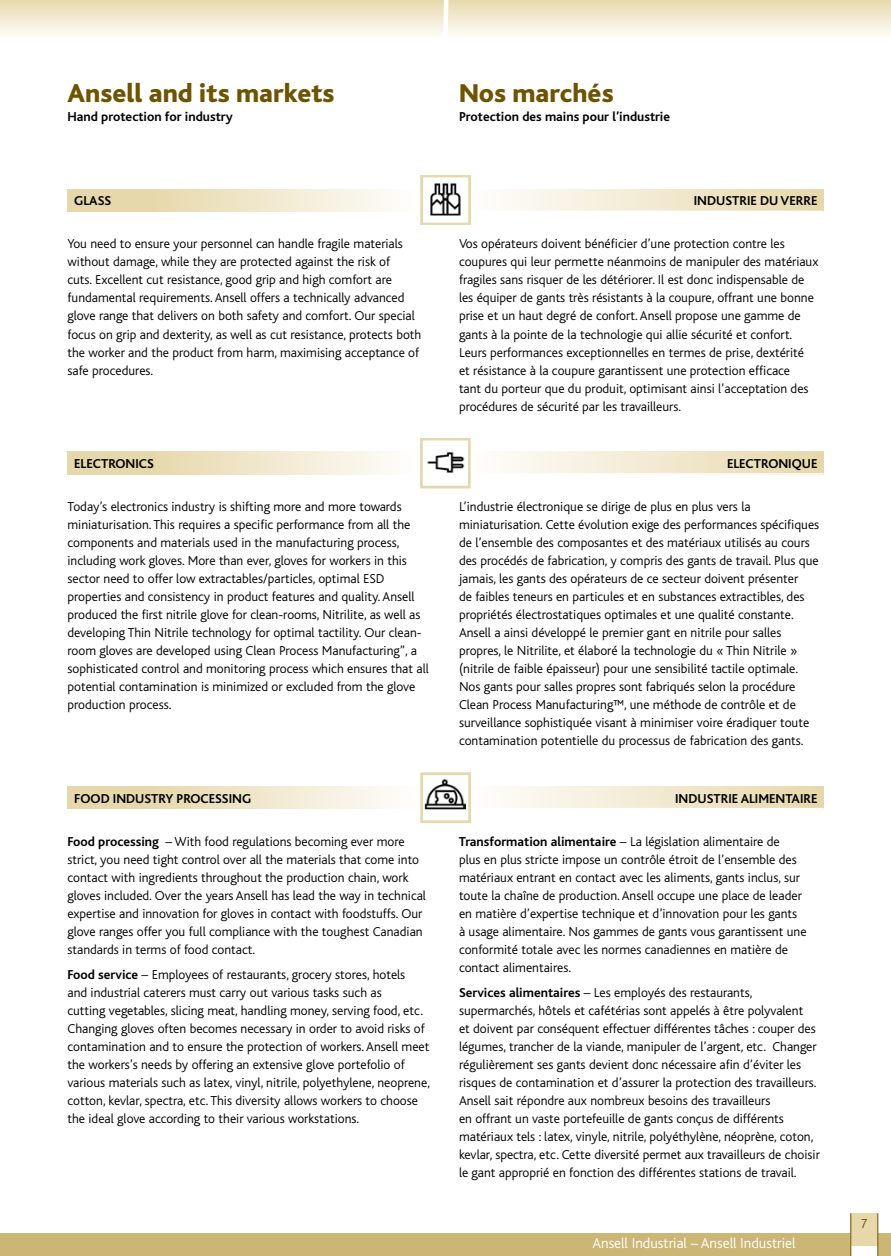
<style>
.page{position:relative;width:891px;height:1256px;background:#fff}
.page>*{position:absolute;margin:0;border:0;box-sizing:border-box;transform-origin:0 0}
.t1{font:800 27px "Bliss";color:#6e5300}
.t2{font:300 15px "Bliss";color:#fff}
.t3{font:300 13.5px/18px "Bliss";color:#000}
.t4{font:700 13.5px "Bliss";color:#000}
.t5{font:300 13.5px "Bliss";color:#6e5300}
.s1{font-weight:700}
</style>
<div class="page">
<div style="left:0;top:1232px;width:851px;height:24px;background:#cbb676"></div>
<div style="left:878px;top:1232px;width:13px;height:24px;background:#cbb676"></div>
<div style="left:851px;top:1213px;width:27px;height:32px;background:#e7d8ab"></div>
<hr style="left:877px;top:1213px;width:1px;height:43px;background:#6e5300">
<hr style="left:850px;top:1213px;width:1px;height:43px;background:#6e5300">
<div style="left:0;top:0;width:891px;height:40px;background:linear-gradient(to bottom,#e8d9ae,#fefefc)"></div>
<svg style="left:440px;top:0;width:11px;height:40px"></svg>
<div style="left:68px;top:189px;width:364px;height:22px;background:linear-gradient(to right,#e3d19d,#fefdfb)"></div>
<div style="left:459px;top:189px;width:365px;height:22px;background:linear-gradient(to right,#fff,#e7d8aa)"></div>
<div style="left:422px;top:176px;width:48px;height:48px;background:#fff"></div>
<div style="left:421px;top:175px;width:50px;height:50px;border:3px solid #e7d8ab"></div>
<img style="left:430px;top:183px;width:31px;height:33px">
<div style="left:68px;top:452px;width:364px;height:22px;background:linear-gradient(to right,#e3d19c,#fefefc)"></div>
<div style="left:459px;top:452px;width:365px;height:22px;background:linear-gradient(to right,#fff,#e7d8aa)"></div>
<hr style="left:459px;top:473px;width:365px;height:2px;background:#fff">
<div style="left:68px;top:786px;width:364px;height:22px;background:linear-gradient(to right,#e3d19d,#fefdfb)"></div>
<div style="left:459px;top:786px;width:365px;height:22px;background:linear-gradient(to right,#fff,#e7d8aa)"></div>
<div style="left:421px;top:439px;width:48px;height:48px;background:#fff"></div>
<div style="left:420px;top:438px;width:50px;height:50px;border:3px solid #e7d8ab"></div>
<img style="left:427px;top:451px;width:38px;height:23px">
<div style="left:422px;top:773px;width:48px;height:48px;background:#fff"></div>
<div style="left:421px;top:772px;width:50px;height:50px;border:3px solid #e7d8ab"></div>
<img style="left:425px;top:778px;width:40px;height:32px">
<h1 class="t1" style="left:68px;top:79px;width:269px">Ansell and its markets</h1>
<p class="t4" style="left:68px;top:110px;width:167px">Hand protection for industry</p>
<h1 class="t1" style="left:459px;top:79px;width:156px">Nos marchés</h1>
<p class="t4" style="left:459px;top:110px;width:213px">Protection des mains pour l’industrie</p>
<p class="t4" style="left:74px;top:194px;width:39px">Glass</p>
<p class="t4" style="left:694px;top:194px;width:125px">Industrie du verre</p>
<p class="t3" style="left:68px;top:235px;width:355px">You need to ensure your personnel can handle fragile materials without damage, while they are protected against the risk of<br>cuts. Excellent cut resistance, good grip and high comfort are fundamental requirements. Ansell offers a technically advanced glove range that delivers on both safety and comfort. Our special focus on grip and dexterity, as well as cut resistance, protects both the worker and the product from harm, maximising acceptance of safe procedures.</p>
<p class="t3" style="left:459px;top:235px;width:361px">Vos opérateurs doivent bénéficier d’une protection contre les coupures qui leur permette néanmoins de manipuler des matériaux fragiles sans risquer de les détériorer. Il est donc indispensable de les équiper de gants très résistants à la coupure, offrant une bonne prise et un haut degré de confort. Ansell propose une gamme de gants à la pointe de la technologie qui allie sécurité et confort.<br>Leurs performances exceptionnelles en termes de prise, dextérité<br>et résistance à la coupure garantissent une protection efficace<br>tant du porteur que du produit, optimisant ainsi l’acceptation des procédures de sécurité par les travailleurs.</p>
<p class="t4" style="left:74px;top:456px;width:81px">Electronics</p>
<p class="t3" style="left:68px;top:498px;width:363px">Today’s electronics industry is shifting more and more towards miniaturisation. This requires a specific performance from all the components and materials used in the manufacturing process, including work gloves. More than ever, gloves for workers in this sector need to offer low extractables/particles, optimal ESD properties and consistency in product features and quality. Ansell produced the first nitrile glove for clean-rooms, Nitrilite, as well as developing Thin Nitrile technology for optimal tactility. Our clean&shy;room gloves are developed using Clean Process Manufacturing”, a sophisticated control and monitoring process which ensures that all potential contamination is minimized or excluded from the glove production process.</p>
<p class="t4" style="left:74px;top:791px;width:176px">Food industry processing</p>
<p class="t3" style="left:68px;top:832px;width:360px"><span class="s1">Food processing</span> – With food regulations becoming ever more strict, you need tight control over all the materials that come into contact with ingredients throughout the production chain, work gloves included. Over the years Ansell has lead the way in technical expertise and innovation for gloves in contact with foodstuffs. Our glove ranges offer you full compliance with the toughest Canadian standards in terms of food contact.</p>
<p class="t3" style="left:68px;top:965px;width:364px"><span class="s1">Food service</span> – Employees of restaurants, grocery stores, hotels<br>and industrial caterers must carry out various tasks such as<br>cutting vegetables, slicing meat, handling money, serving food, etc.<br>Changing gloves often becomes necessary in order to avoid risks of contamination and to ensure the protection of workers. Ansell meet the workers’s needs by offering an extensive glove portefolio of various materials such as latex, vinyl, nitrile, polyethylene, neoprene, cotton, kevlar, spectra, etc. This diversity allows workers to choose the ideal glove according to their various workstations.</p>
<p class="t4" style="left:727px;top:456px;width:92px">Electronique</p>
<p class="t3" style="left:459px;top:498px;width:362px">L’industrie électronique se dirige de plus en plus vers la miniaturisation. Cette évolution exige des performances spécifiques de l’ensemble des composantes et des matériaux utilisés au cours des procédés de fabrication, y compris des gants de travail. Plus que jamais, les gants des opérateurs de ce secteur doivent présenter<br>de faibles teneurs en particules et en substances extractibles, des propriétés électrostatiques optimales et une qualité constante.<br>Ansell a ainsi développé le premier gant en nitrile pour salles propres, le Nitrilite, et élaboré la technologie du « Thin Nitrile » (nitrile de faible épaisseur) pour une sensibilité tactile optimale.<br>Nos gants pour salles propres sont fabriqués selon la procédure Clean Process Manufacturing™, une méthode de contrôle et de surveillance sophistiquée visant à minimiser voire éradiquer toute contamination potentielle du processus de fabrication des gants.</p>
<p class="t4" style="left:675px;top:791px;width:144px">Industrie alimentaire</p>
<p class="t3" style="left:459px;top:832px;width:349px"><span class="s1">Transformation alimentaire</span> – La législation alimentaire de<br>plus en plus stricte impose un contrôle étroit de l’ensemble des matériaux entrant en contact avec les aliments, gants inclus, sur toute la chaîne de production. Ansell occupe une place de leader en matière d’expertise technique et d’innovation pour les gants à usage alimentaire. Nos gammes de gants vous garantissent une conformité totale avec les normes canadiennes en matière de contact alimentaires.</p>
<p class="t3" style="left:459px;top:983px;width:362px"><span class="s1">Services alimentaires</span> – Les employés des restaurants, supermarchés, hôtels et cafétérias sont appelés à être polyvalent<br>et doivent par conséquent effectuer différentes tâches : couper des légumes, trancher de la viande, manipuler de l’argent, etc. Changer régulièrement ses gants devient donc nécessaire afin d’éviter les risques de contamination et d’assurer la protection des travailleurs.<br>Ansell sait répondre aux nombreux besoins des travailleurs<br>en offrant un vaste portefeuille de gants conçus de différents matériaux tels : latex, vinyle, nitrile, polyéthylène, néoprène, coton, kevlar, spectra, etc. Cette diversité permet aux travailleurs de choisir le gant approprié en fonction des différentes stations de travail.</p>
<p class="t2" style="left:592px;top:1235px;width:205px">Ansell Industrial – Ansell Industriel</p>
<p class="t5" style="left:861px;top:1216px;width:8px">7</p>
</div>
